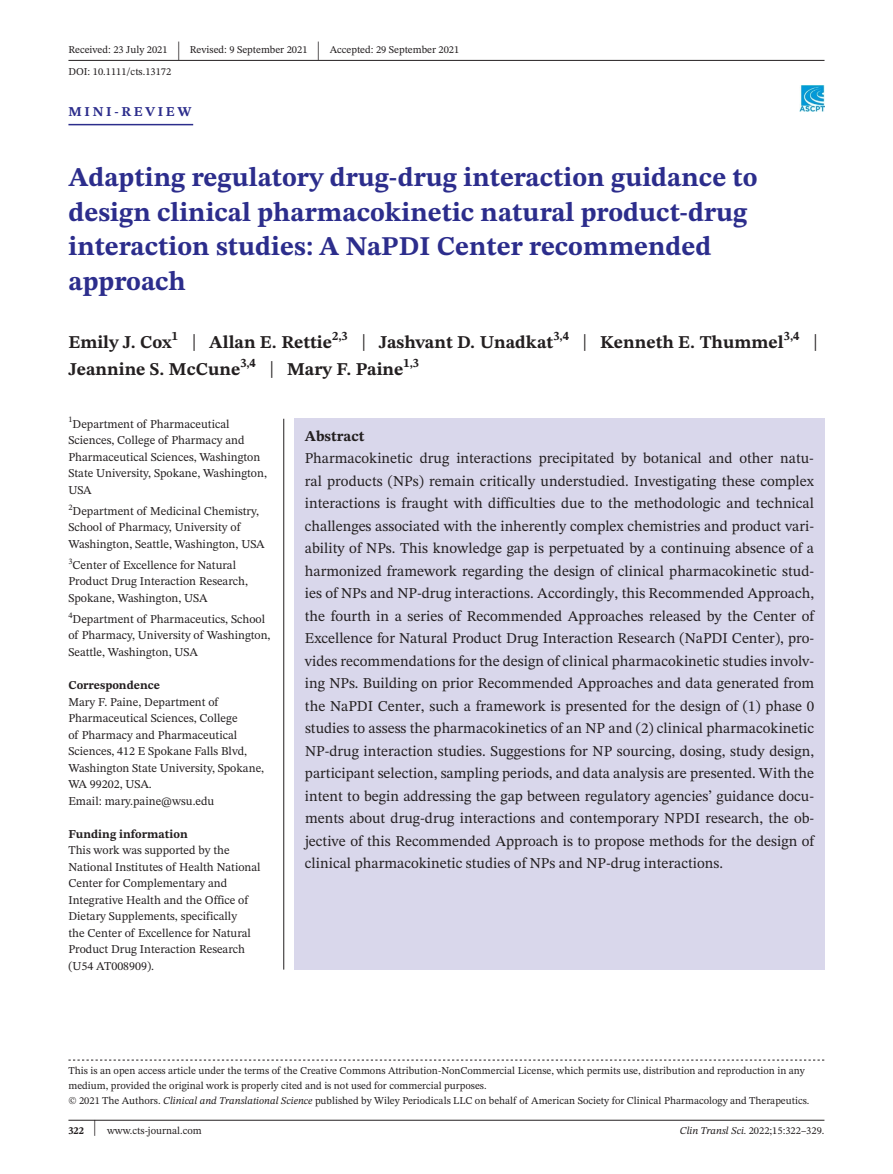
<style>
.page{position:relative;width:893px;height:1174px;background:#fff}
.page>*{position:absolute;margin:0;border:0;box-sizing:border-box;transform-origin:0 0}
.t1{font:700 27px/34.5px "STIX Two Text";color:#2c2d8c}
.t2{font:25.65px "STIX Two Text";color:#231f20;scale:.49 1}
.t3{font:700 18px/27px "STIX Two Text";color:#231f20}
.t4{font:15px/22.5px "STIX Two Text";color:#231f20;text-align:justify}
.t5{font:700 15px "STIX Two Text";color:#231f20}
.t6{font:700 13.5px "STIX Two Text";letter-spacing:.2em;color:#2c2d8c}
.t7{font:12px/16.5px "STIX Two Text";color:#231f20}
.t8{font:700 12px "STIX Two Text";color:#231f20}
.t9{font:10.5px/15px "STIX Two Text";color:#231f20}
.s1{font-weight:400;font-size:23.4px}
.s2{font-style:italic}
.s3{font-weight:700}
.s4{font-size:22.2px}
</style>
<div class="page">
<hr style="left:68px;top:1119px;width:756px;height:1px;background:#231f20">
<img style="left:799px;top:85px;width:25px;height:26px">
<hr style="left:68px;top:60px;width:756px;height:1px;background:#231f20">
<hr style="left:68px;top:124px;width:125px;height:1px;background:#2c2d8c">
<svg style="left:68px;top:1059px;width:756px;height:1px"></svg>
<hr style="left:283px;top:419px;width:1px;height:550px;background:#231f20">
<div style="left:294px;top:419px;width:530px;height:460px;background:#d9d7eb"></div>
<div style="left:294px;top:878px;width:530px;height:91px;background:#d9d7eb"></div>
<p class="t9" style="left:68px;top:42px;width:101px">Received: 23 July 2021</p>
<h2 class="t2" style="left:177px;top:32px;width:8px">|</h2>
<p class="t9" style="left:190px;top:42px;width:119px">Revised: 9 September 2021</p>
<h2 class="t2" style="left:317px;top:32px;width:8px">|</h2>
<p class="t9" style="left:330px;top:42px;width:131px">Accepted: 29 September 2021</p>
<p class="t9" style="left:68px;top:64px;width:104px">DOI: 10.1111/cts.13172</p>
<p class="t6" style="left:68px;top:101px;width:125px">MINI--REVIEW</p>
<h1 class="t1" style="left:68px;top:161px;width:691px">Adapting regulatory drug--drug interaction guidance to design clinical pharmacokinetic natural product--drug interaction studies: A NaPDI Center recommended approach</h1>
<p class="t3" style="left:68px;top:329px;width:751px">Emily J. Cox<sup>1</sup> <span class="s1">|</span> Allan E. Rettie<sup>2,3</sup> <span class="s1">|</span> Jashvant D. Unadkat<sup>3,4</sup> <span class="s1">|</span> Kenneth E. Thummel<sup>3,4</sup> <span class="s1">|<br></span>Jeannine S. McCune<sup>3,4</sup> <span class="s1">|</span> Mary F. Paine<sup>1,3</sup></p>
<p class="t7" style="left:68px;top:415px;width:200px"><sup>1</sup>Department of Pharmaceutical<br>Sciences, College of Pharmacy and<br>Pharmaceutical Sciences, Washington<br>State University, Spokane, Washington,<br>USA</p>
<p class="t7" style="left:68px;top:502px;width:198px"><sup>2</sup>Department of Medicinal Chemistry,<br>School of Pharmacy, University of<br>Washington, Seattle, Washington, USA</p>
<p class="t7" style="left:68px;top:556px;width:181px"><sup>3</sup>Center of Excellence for Natural<br>Product Drug Interaction Research,<br>Spokane, Washington, USA</p>
<p class="t7" style="left:68px;top:610px;width:204px"><sup>4</sup>Department of Pharmaceutics, School of Pharmacy, University of Washington,<br>Seattle, Washington, USA</p>
<p class="t8" style="left:68px;top:676px;width:93px">Correspondence</p>
<p class="t7" style="left:68px;top:693px;width:197px">Mary F. Paine, Department of<br>Pharmaceutical Sciences, College<br>of Pharmacy and Pharmaceutical<br>Sciences, 412 E Spokane Falls Blvd,<br>Washington State University, Spokane,<br>WA 99202, USA.<br>Email: mary.paine@wsu.edu</p>
<p class="t8" style="left:68px;top:825px;width:121px">Funding information</p>
<p class="t7" style="left:68px;top:841px;width:194px">This work was supported by the<br>National Institutes of Health National<br>Center for Complementary and<br>Integrative Health and the Office of<br>Dietary Supplements, specifically<br>the Center of Excellence for Natural<br>Product Drug Interaction Research (U54 AT008909).</p>
<p class="t5" style="left:305px;top:425px;width:61px">Abstract</p>
<p class="t4" style="left:305px;top:447px;width:511px">Pharmacokinetic drug interactions precipitated by botanical and other natu&shy;ral products (NPs) remain critically understudied. Investigating these complex interactions is fraught with difficulties due to the methodologic and technical challenges associated with the inherently complex chemistries and product vari&shy;ability of NPs. This knowledge gap is perpetuated by a continuing absence of a harmonized framework regarding the design of clinical pharmacokinetic stud&shy;ies of NPs and NP-drug interactions. Accordingly, this Recommended Approach, the fourth in a series of Recommended Approaches released by the Center of Excellence for Natural Product Drug Interaction Research (NaPDI Center), pro&shy;vides recommendations for the design of clinical pharmacokinetic studies involv&shy;ing NPs. Building on prior Recommended Approaches and data generated from the NaPDI Center, such a framework is presented for the design of (1) phase 0 studies to assess the pharmacokinetics of an NP and (2) clinical pharmacokinetic NP-drug interaction studies. Suggestions for NP sourcing, dosing, study design, participant selection, sampling periods, and data analysis are presented. With the intent to begin addressing the gap between regulatory agencies’ guidance docu&shy;ments about drug-drug interactions and contemporary NPDI research, the ob&shy;jective of this Recommended Approach is to propose methods for the design of clinical pharmacokinetic studies of NPs and NP-drug interactions.</p>
<p class="t9" style="left:68px;top:1063px;width:743px">This is an open access article under the terms of the Creative Commons Attribution-NonCommercial License, which permits use, distribution and reproduction in any medium, provided the original work is properly cited and is not used for commercial purposes.<br>© 2021 The Authors. <span class="s2">Clinical and Translational Science</span> published by Wiley Periodicals LLC on behalf of American Society for Clinical Pharmacology and Therapeutics.</p>
<p class="t9" style="left:68px;top:1123px;width:135px"><span class="s3">322</span> <span class="s4">|</span> www.cts-journal.com</p>
<p class="t9" style="left:680px;top:1123px;width:146px"><span class="s2">Clin Transl Sci.</span> 2022;15:322–329.</p>
</div>
